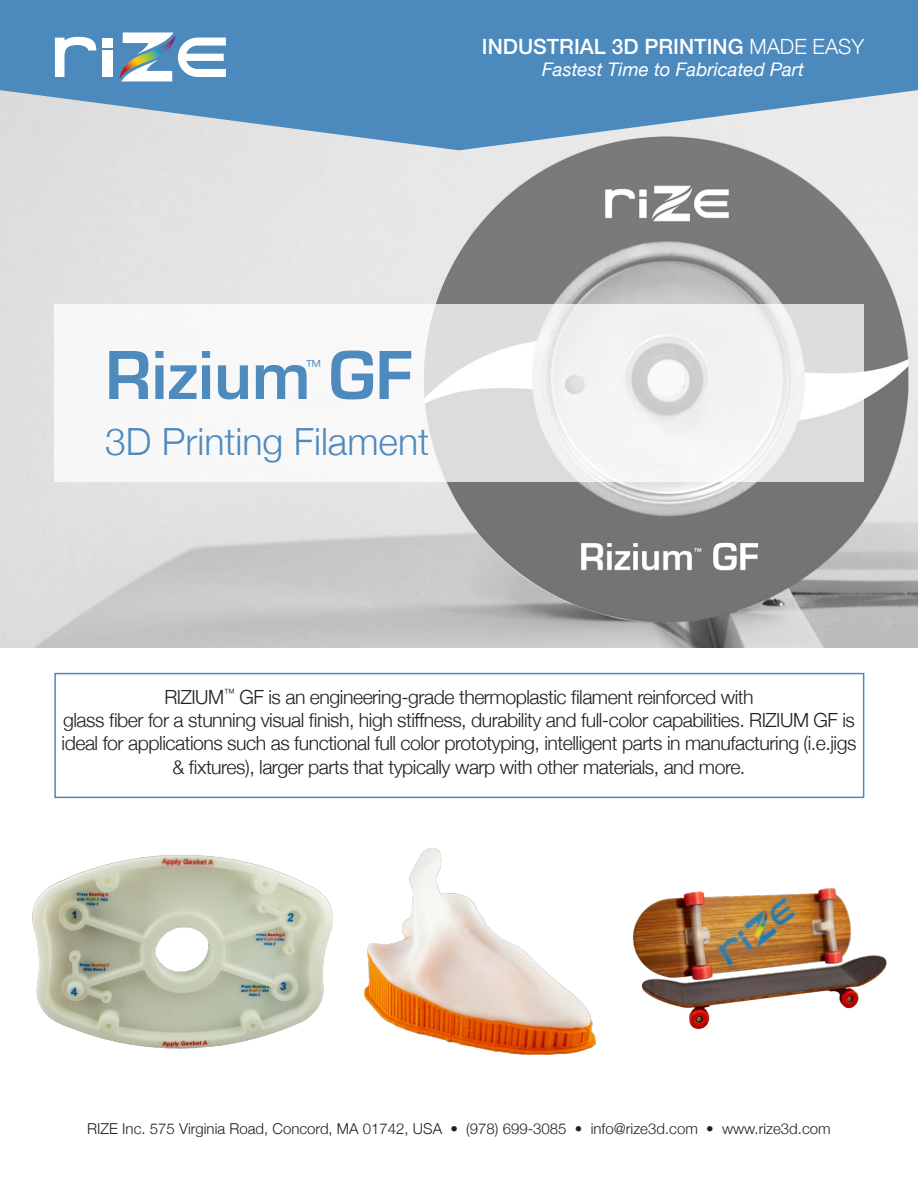
<style>
.page{position:relative;width:918px;height:1188px;background:#fff}
.page>*{position:absolute;margin:0;border:0;box-sizing:border-box;transform-origin:0 0}
.t1{font:700 72px "Eurostile";color:#4f8abf}
.t2{font:300 37.5px "Helvetica Neue";color:#4f8abe}
.t3{font:500 21px "Helvetica Neue";color:#fff}
.t4{font:300 19.5px/23.4px "Helvetica Neue";letter-spacing:-.025em;color:#231f20;text-align:center}
.t5{font:italic 18.75px "Helvetica Neue";color:#fff}
.t6{font:18px "Eurostile";color:#4f8abf}
.t7{font:300 15px "Helvetica Neue";color:#231f20}
.s1{font-weight:300}
</style>
<div class="page">
<img style="left:0;top:150px;width:918px;height:498px">
<svg style="left:54px;top:305px;width:810px;height:177px"></svg>
<svg style="left:0;top:0;width:918px;height:150px;background:#6a9bc4"></svg>
<svg style="left:119px;top:32px;width:107px;height:49px"></svg>
<svg style="left:55px;top:36px;width:41px;height:41px"></svg>
<div style="left:102px;top:51px;width:10px;height:26px;background:#fff"></div>
<div style="left:102px;top:38px;width:10px;height:10px;background:#fff"></div>
<div style="left:54px;top:673px;width:810px;height:125px;border:2px solid #4c89bd"></div>
<img style="left:364px;top:849px;width:232px;height:205px">
<img style="left:632px;top:888px;width:255px;height:141px">
<img style="left:32px;top:855px;width:301px;height:194px">
<p class="t3" style="left:482px;top:30px;width:384px">INDUSTRIAL 3D PRINTING <span class="s1">MADE EASY</span></p>
<p class="t5" style="left:542px;top:56px;width:263px">Fastest Time to Fabricated Part</p>
<p class="t1" style="left:105px;top:323px;width:309px">Rizium GF</p>
<p class="t6" style="left:306px;top:353px;width:16px">™</p>
<p class="t2" style="left:105px;top:412px;width:326px">3D Printing Filament</p>
<p class="t4" style="left:62px;top:684px;width:796px">RIZIUM<sup>™</sup> GF is an engineering-grade thermoplastic filament reinforced with<br>glass fiber for a stunning visual finish, high stiffness, durability and full-color capabilities. RIZIUM GF is ideal for applications such as functional full color prototyping, intelligent parts in manufacturing (i.e.jigs &amp; fixtures), larger parts that typically warp with other materials, and more.</p>
<p class="t7" style="left:87px;top:1117px;width:745px">RIZE Inc. 575 Virginia Road, Concord, MA 01742, USA • (978) 699-3085 • info@rize3d.com • www.rize3d.com</p>
</div>
